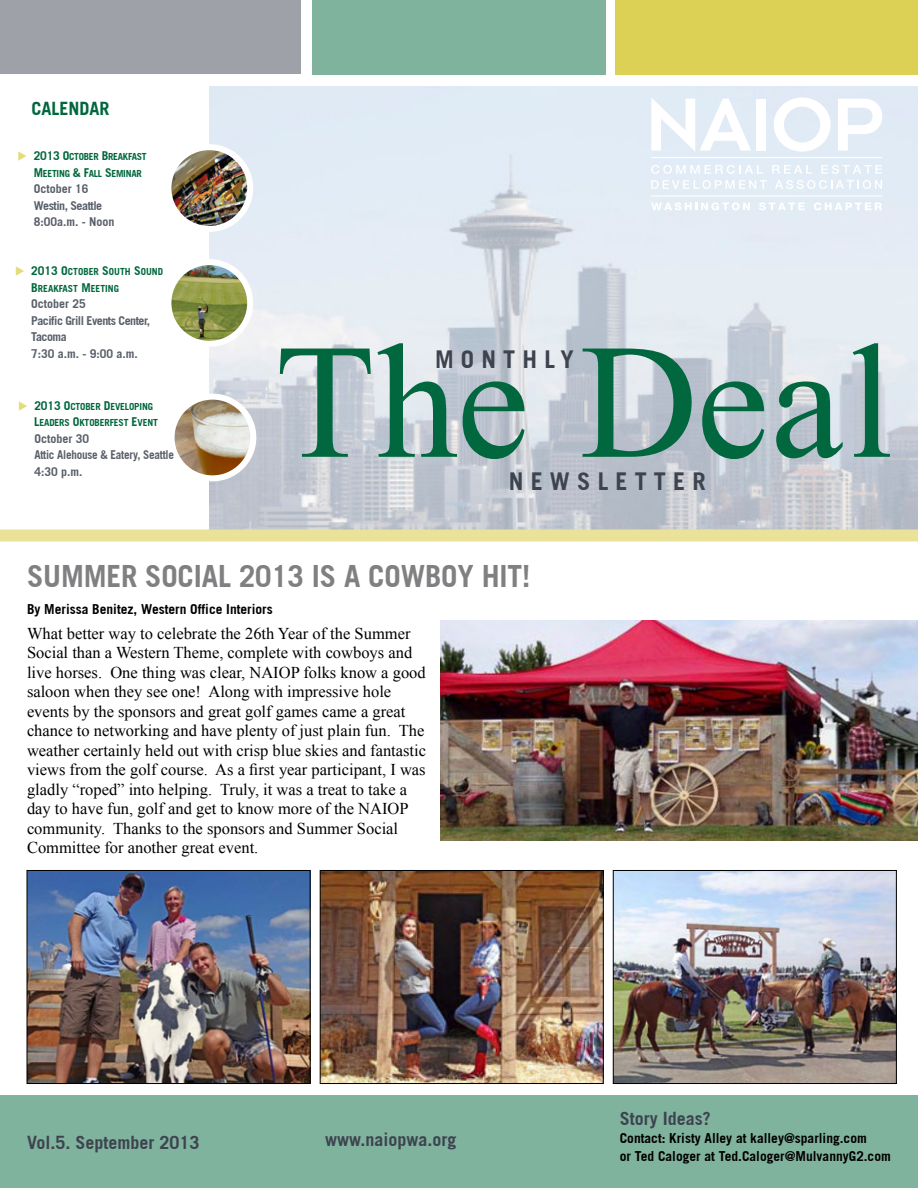
<style>
.page{position:relative;width:918px;height:1188px;background:#fff}
.page>*{position:absolute;margin:0;border:0;box-sizing:border-box;transform-origin:0 0}
.t1{font:163.5px "Times New Roman";letter-spacing:.01em;color:#00673e}
.Body{font:700 30px "Trade Gothic";letter-spacing:-.005em;color:#808083}
.t2{font:24px "Trade Gothic Bold SC800";letter-spacing:.3em;color:#3e444f}
.t3{font:700 18px "Trade Gothic";color:#3e444f}
.Calendar_Heading{font:700 18px "Trade Gothic";color:#00673e}
.Body-2{font:16.5px/19.5px "Times New Roman";color:#000}
.Body-3{font:700 13.5px/18px "Trade Gothic";color:#000}
.t4{font:700 12px/16.5px "Trade Gothic";letter-spacing:-.04em;color:#595f6a}
.t5{font:700 12px/16.5px "Trade Gothic";letter-spacing:-.02em;color:#595f6a}
.t6{font:700 12px/16.5px "Trade Gothic";color:#595f6a}
.t7{font:9.6px/16.5px "Trade Gothic Bold SC800";letter-spacing:-.015em;color:#00673e}
.s1{font-size:12px}
</style>
<div class="page">
<div style="left:0;top:1095px;width:918px;height:93px;background:#80b39e"></div>
<img style="left:210px;top:87px;width:708px;height:443px">
<div style="left:0;top:530px;width:918px;height:12px;background:#eae298"></div>
<div style="left:306px;top:0;width:306px;height:74px;background:#80b39e"></div>
<div style="left:300px;top:0;width:12px;height:77px;background:#fff"></div>
<div style="left:607px;top:0;width:11px;height:77px;background:#fff"></div>
<div style="left:616px;top:0;width:302px;height:75px;background:#ddd155"></div>
<div style="left:0;top:0;width:301px;height:74px;background:#9ea1a7"></div>
<hr style="left:651px;top:195px;width:232px;height:2px;background:#fff">
<svg style="left:651px;top:97px;width:100px;height:55px"></svg>
<div style="left:756px;top:99px;width:10px;height:52px;background:#fff"></div>
<svg style="left:774px;top:98px;width:57px;height:54px"></svg>
<svg style="left:838px;top:99px;width:44px;height:52px"></svg>
<hr style="left:651px;top:157px;width:231px;height:1px;background:#fff">
<svg style="left:651px;top:165px;width:112px;height:9px"></svg>
<svg style="left:772px;top:165px;width:40px;height:9px"></svg>
<svg style="left:821px;top:165px;width:61px;height:9px"></svg>
<svg style="left:651px;top:180px;width:116px;height:9px"></svg>
<svg style="left:775px;top:180px;width:107px;height:9px"></svg>
<svg style="left:651px;top:202px;width:99px;height:8px"></svg>
<svg style="left:759px;top:202px;width:46px;height:8px"></svg>
<svg style="left:814px;top:202px;width:68px;height:8px"></svg>
<img style="left:440px;top:621px;width:478px;height:219px">
<img style="left:168px;top:262px;width:82px;height:82px;border-radius:41px">
<div style="left:165px;top:259px;width:88px;height:88px;border:6px solid #fff;border-radius:50%"></div>
<img style="left:176px;top:397px;width:77px;height:81px">
<div style="left:169px;top:394px;width:87px;height:87px;border:6px solid #fff;border-radius:50%"></div>
<img style="left:172px;top:147px;width:78px;height:80px">
<div style="left:165px;top:144px;width:88px;height:88px;border:6px solid #fff;border-radius:50%"></div>
<img style="left:29px;top:872px;width:279px;height:210px">
<div style="left:27px;top:870px;width:283px;height:214px;border:1px solid #000"></div>
<img style="left:322px;top:872px;width:279px;height:210px">
<div style="left:320px;top:870px;width:283px;height:214px;border:1px solid #000"></div>
<img style="left:615px;top:872px;width:280px;height:210px">
<div style="left:613px;top:870px;width:284px;height:214px;border:1px solid #000"></div>
<p class="Calendar_Heading" style="left:32px;top:97px;width:80px">CALENDAR</p>
<p class="t7" style="left:34px;top:149px;width:109px"><span class="s1">2013 O</span>CTOBER <span class="s1">B</span>REAKFAST<br><span class="s1">M</span>EETING <span class="s1">&amp; F</span>ALL <span class="s1">S</span>EMINAR</p>
<p class="t6" style="left:34px;top:181px;width:82px">October 16<br>Westin, Seattle<br>8:00a.m. - Noon</p>
<p class="t7" style="left:15px;top:264px;width:143px;text-indent:16px"><span class="s1">2013 O</span>CTOBER <span class="s1">S</span>OUTH <span class="s1">S</span>OUND<br><span class="s1">B</span> REAKFAST <span class="s1">M</span>EETING</p>
<p class="t4" style="left:31px;top:296px;width:121px">October 25<br>Pacific Grill Events Center,<br>Tacoma<br>7:30 a.m. - 9:00 a.m.</p>
<p class="t7" style="left:34px;top:398px;width:120px"><span class="s1">2013 O</span>CTOBER <span class="s1">D</span>EVELOPING<br><span class="s1">L</span>EADERS</p>
<p class="t7" style="left:73px;top:415px;width:76px"><span class="s1">O</span>KTOBERFEST <span class="s1">E</span>VENT</p>
<p class="t5" style="left:34px;top:430px;width:141px">October 30<br>Attic Alehouse &amp; Eatery, Seattle<br>4:30 p.m.</p>
<h1 class="t1" style="left:275px;top:292px;width:620px">The Deal</h1>
<h3 class="t2" style="left:435px;top:344px;width:140px">MONTHLY</h3>
<h3 class="t2" style="left:509px;top:466px;width:198px">NEWSLETTER</h3>
<p class="Body" style="left:27px;top:558px;width:505px">SUMMER SOCIAL 2013 IS A COWBOY HIT!</p>
<p class="Body-3" style="left:27px;top:600px;width:247px">By Merissa Benitez, Western Office Interiors</p>
<p class="Body-2" style="left:27px;top:623px;width:401px">What better way to celebrate the 26th Year of the Summer Social than a Western Theme, complete with cowboys and live horses. One thing was clear, NAIOP folks know a good saloon when they see one! Along with impressive hole events by the sponsors and great golf games came a great chance to networking and have plenty of just plain fun. The weather certainly held out with crisp blue skies and fantastic views from the golf course. As a first year participant, I was gladly “roped” into helping. Truly, it was a treat to take a day to have fun, golf and get to know more of the NAIOP community. Thanks to the sponsors and Summer Social Committee for another great event.</p>
<p class="t3" style="left:27px;top:1132px;width:174px">Vol.5. September 2013</p>
<p class="t3" style="left:325px;top:1129px;width:133px">www.naiopwa.org</p>
<p class="t3" style="left:620px;top:1108px;width:92px">Story Ideas?</p>
<p class="Body-3" style="left:620px;top:1129px;width:273px">Contact: Kristy Alley at kalley@sparling.com<br>or Ted Caloger at Ted.Caloger@MulvannyG2.com</p>
</div>
